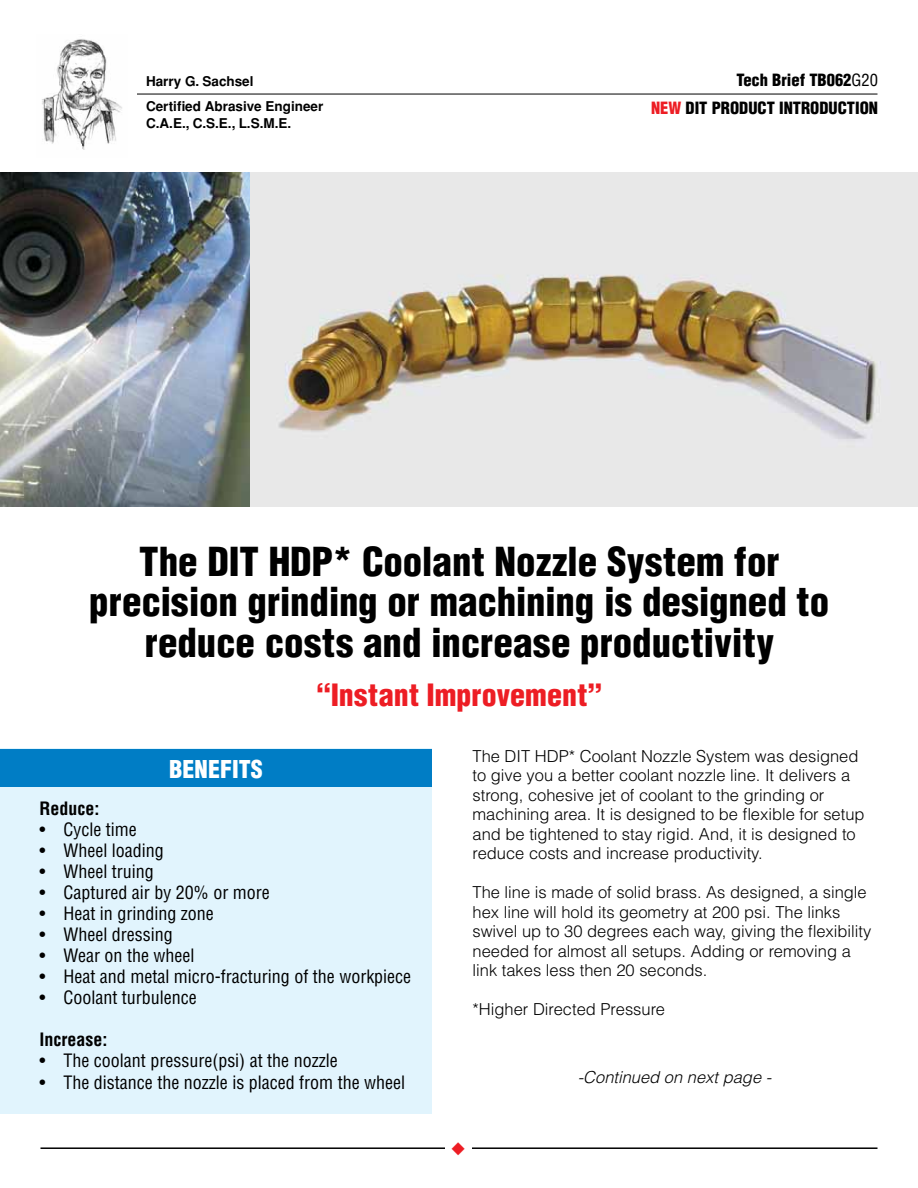
<style>
.page{position:relative;width:918px;height:1188px;background:#fff}
.page>*{position:absolute;margin:0;border:0;box-sizing:border-box;transform-origin:0 0}
.t1{font:900 condensed 39px/40.5px "Helvetica";color:#000;text-align:center}
.t2{font:900 condensed 30px "Helvetica";letter-spacing:.005em;color:#ed1d24}
.t3{font:900 condensed 24px "Helvetica";color:#fff}
.t4{font:condensed 18px "Helvetica";color:#000}
.t5{font:700 condensed 18px "Helvetica";color:#000}
.t6{font:300 16.5px/19.5px "Helvetica";color:#000}
.t7{font:900 condensed 16.5px/28.5px "Helvetica";color:#000;text-align:right}
.t8{font:italic 300 16.5px "Helvetica";color:#000}
.t9{font:700 13.5px/25.5px "Helvetica";color:#000}
.s1{font-weight:400}
.s2{color:#ed1d24}
</style>
<div class="page">
<hr style="left:69px;top:94px;width:809px;height:1px;background:#000">
<div style="left:30px;top:28px;width:107px;height:130px;background:#fff"></div>
<img style="left:42px;top:39px;width:80px;height:111px">
<img style="left:250px;top:173px;width:668px;height:334px">
<img style="left:0;top:173px;width:250px;height:334px">
<div style="left:0;top:749px;width:432px;height:365px;background:#e1f4fd"></div>
<div style="left:0;top:749px;width:432px;height:38px;background:#007dc5"></div>
<hr style="left:40px;top:1147px;width:838px;height:2px;background:#000">
<div style="left:445px;top:1141px;width:27px;height:25px;background:#fff"></div>
<p class="t9" style="left:146px;top:68px;width:179px">Harry G. Sachsel<br>Certified Abrasive Engineer</p>
<p class="t9" style="left:146px;top:110px;width:147px">C.A.E., C.S.E., L.S.M.E.</p>
<p class="t7" style="left:651px;top:65px;width:229px">Tech Brief TB062<span class="s1">G20<br></span><span class="s2">NEW</span> DIT PRODUCT INTRODUCTION</p>
<h1 class="t1" style="left:89px;top:541px;width:741px">The DIT HDP* Coolant Nozzle System for precision grinding or machining is designed to reduce costs and increase productivity</h1>
<h2 class="t2" style="left:316px;top:677px;width:288px">“Instant Improvement”</h2>
<h3 class="t3" style="left:169px;top:755px;width:95px">BENEFITS</h3>
<p class="t5" style="left:39px;top:797px;width:61px">Reduce:</p>
<p class="t4" style="left:39px;top:818px;width:99px">• Cycle time</p>
<p class="t4" style="left:39px;top:839px;width:126px">• Wheel loading</p>
<p class="t4" style="left:39px;top:860px;width:116px">• Wheel truing</p>
<p class="t4" style="left:39px;top:881px;width:232px">• Captured air by 20% or more</p>
<p class="t4" style="left:39px;top:902px;width:176px">• Heat in grinding zone</p>
<p class="t4" style="left:39px;top:923px;width:135px">• Wheel dressing</p>
<p class="t4" style="left:39px;top:944px;width:157px">• Wear on the wheel</p>
<p class="t4" style="left:39px;top:965px;width:373px">• Heat and metal micro-fracturing of the workpiece</p>
<p class="t4" style="left:39px;top:986px;width:159px">• Coolant turbulence</p>
<p class="t5" style="left:39px;top:1028px;width:69px">Increase:</p>
<p class="t4" style="left:39px;top:1049px;width:300px">• The coolant pressure(psi) at the nozzle</p>
<p class="t4" style="left:39px;top:1071px;width:367px">• The distance the nozzle is placed from the wheel</p>
<p class="t6" style="left:472px;top:746px;width:394px">The DIT HDP* Coolant Nozzle System was designed to give you a better coolant nozzle line. It delivers a strong, cohesive jet of coolant to the grinding or machining area. It is designed to be flexible for setup and be tightened to stay rigid. And, it is designed to reduce costs and increase productivity.</p>
<p class="t6" style="left:472px;top:882px;width:400px">The line is made of solid brass. As designed, a single hex line will hold its geometry at 200 psi. The links swivel up to 30 degrees each way, giving the flexibility needed for almost all setups. Adding or removing a link takes less then 20 seconds.</p>
<p class="t6" style="left:472px;top:999px;width:194px">*Higher Directed Pressure</p>
<p class="t8" style="left:578px;top:1067px;width:195px">-Continued on next page -</p>
</div>
